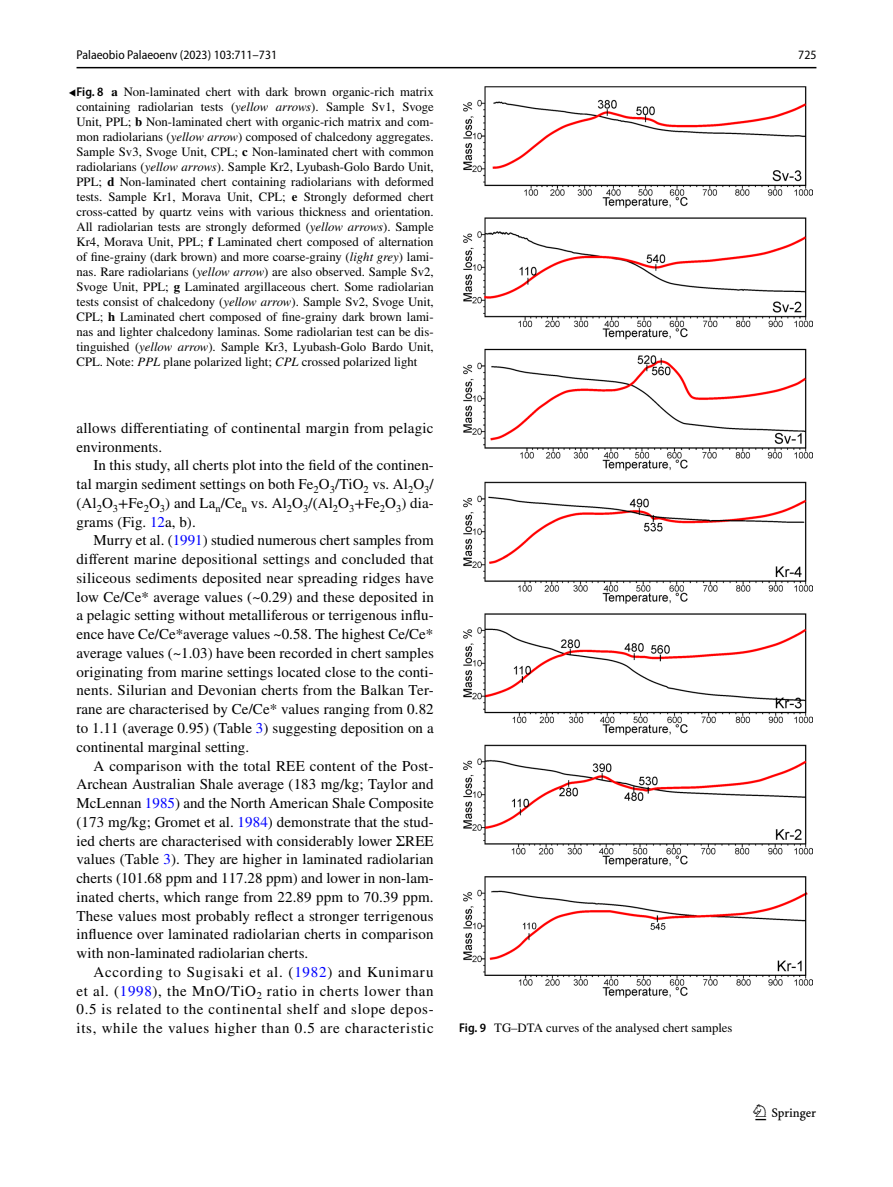
<style>
.page{position:relative;width:893px;height:1187px;background:#fff}
.page>*{position:absolute;margin:0;border:0;box-sizing:border-box;transform-origin:0 0}
.t1{font:22.5px "Springnew Regular 3";color:#000}
.t2{font:15px/18.8px "STIX";letter-spacing:.005em;color:#000;text-align:justify}
.t3{font:12.75px/15px "STIX";color:#000;text-align:justify}
.t4{font:semi-condensed 12.75px "Myriad Pro";color:#000}
.s1{font-family:"STIX Math";font-size:12px}
.s2{font-family:"Myriad Pro";font-weight:600;font-stretch:semi-condensed}
.s3{font-weight:700}
.s4{font-style:italic}
.s5{color:#00f}
</style>
<div class="page">
<hr style="left:77px;top:67px;width:739px;height:1px;background:#000">
<img style="left:463px;top:87px;width:349px;height:910px">
<p class="t4" style="left:77px;top:48px;width:202px">Palaeobio Palaeoenv (2023) 103:711–731</p>
<p class="t4" style="left:798px;top:48px;width:20px">725</p>
<p class="t3" style="left:77px;top:85px;width:359px;text-indent:-8px"><span class="s1">◂</span><span class="s2">Fig. 8</span> <span class="s3">a</span> Non-laminated chert with dark brown organic-rich matrix containing radiolarian tests (<span class="s4">yellow arrows</span>). Sample Sv1, Svoge Unit, PPL; <span class="s3">b</span> Non-laminated chert with organic-rich matrix and com&shy;mon radiolarians (<span class="s4">yellow arrow</span>) composed of chalcedony aggregates.<br>Sample Sv3, Svoge Unit, CPL; <span class="s3">c</span> Non-laminated chert with common radiolarians (<span class="s4">yellow arrows</span>). Sample Kr2, Lyubash-Golo Bardo Unit, PPL; <span class="s3">d</span> Non-laminated chert containing radiolarians with deformed tests. Sample Kr1, Morava Unit, CPL; <span class="s3">e</span> Strongly deformed chert cross-catted by quartz veins with various thickness and orientation.<br>All radiolarian tests are strongly deformed (<span class="s4">yellow arrows</span>). Sample Kr4, Morava Unit, PPL; <span class="s3">f</span> Laminated chert composed of alternation of fine-grainy (dark brown) and more coarse-grainy (<span class="s4">light grey</span>) lami&shy;nas. Rare radiolarians (<span class="s4">yellow arrow</span>) are also observed. Sample Sv2, Svoge Unit, PPL; <span class="s3">g</span> Laminated argillaceous chert. Some radiolarian tests consist of chalcedony (<span class="s4">yellow arrow</span>). Sample Sv2, Svoge Unit, CPL; <span class="s3">h</span> Laminated chert composed of fine-grainy dark brown lami&shy;nas and lighter chalcedony laminas. Some radiolarian test can be dis&shy;tinguished (<span class="s4">yellow arrow</span>). Sample Kr3, Lyubash-Golo Bardo Unit, CPL. Note: <span class="s4">PPL</span> plane polarized light; <span class="s4">CPL</span> crossed polarized light</p>
<p class="t2" style="left:77px;top:419px;width:358px">allows differentiating of continental margin from pelagic environments.</p>
<p class="t2" style="left:77px;top:457px;width:359px;text-indent:17px">In this study, all cherts plot into the field of the continen&shy;tal margin sediment settings on both Fe<sub>2</sub>O<sub>3</sub>/TiO<sub>2</sub> vs. Al<sub>2</sub>O<sub>3</sub>/ (Al<sub>2</sub>O<sub>3</sub>+Fe<sub>2</sub>O<sub>3</sub>) and La<sub>n</sub>/Ce<sub>n</sub> vs. Al<sub>2</sub>O<sub>3</sub>/(Al<sub>2</sub>O<sub>3</sub>+Fe<sub>2</sub>O<sub>3</sub>) dia&shy;grams (Fig. <span class="s5">12</span>a, b).</p>
<p class="t2" style="left:77px;top:532px;width:359px;text-indent:17px">Murry et al. (<span class="s5">1991</span>) studied numerous chert samples from different marine depositional settings and concluded that siliceous sediments deposited near spreading ridges have low Ce/Ce* average values (~0.29) and these deposited in a pelagic setting without metalliferous or terrigenous influ&shy;ence have Ce/Ce*average values ~0.58. The highest Ce/Ce* average values (~1.03) have been recorded in chert samples originating from marine settings located close to the conti&shy;nents. Silurian and Devonian cherts from the Balkan Ter&shy;rane are characterised by Ce/Ce* values ranging from 0.82 to 1.11 (average 0.95) (Table <span class="s5">3</span>) suggesting deposition on a continental marginal setting.</p>
<p class="t2" style="left:77px;top:757px;width:359px;text-indent:17px">A comparison with the total REE content of the Post-Archean Australian Shale average (183 mg/kg; Taylor and McLennan <span class="s5">1985</span>) and the North American Shale Composite (173 mg/kg; Gromet et al. <span class="s5">1984</span>) demonstrate that the stud&shy;ied cherts are characterised with considerably lower ΣREE values (Table <span class="s5">3</span>). They are higher in laminated radiolarian cherts (101.68 ppm and 117.28 ppm) and lower in non-lam&shy;inated cherts, which range from 22.89 ppm to 70.39 ppm.<br>These values most probably reflect a stronger terrigenous influence over laminated radiolarian cherts in comparison with non-laminated radiolarian cherts.</p>
<p class="t2" style="left:77px;top:963px;width:359px;text-indent:17px">According to Sugisaki et al. (<span class="s5">1982</span>) and Kunimaru et al. (<span class="s5">1998</span>), the MnO/TiO<sub>2</sub> ratio in cherts lower than 0.5 is related to the continental shelf and slope depos&shy;its, while the values higher than 0.5 are characteristic</p>
<p class="t3" style="left:459px;top:1021px;width:275px"><span class="s2">Fig. 9</span> TG–DTA curves of the analysed chert samples</p>
<h1 class="t1" style="left:755px;top:1104px;width:62px">1 3</h1>
</div>
